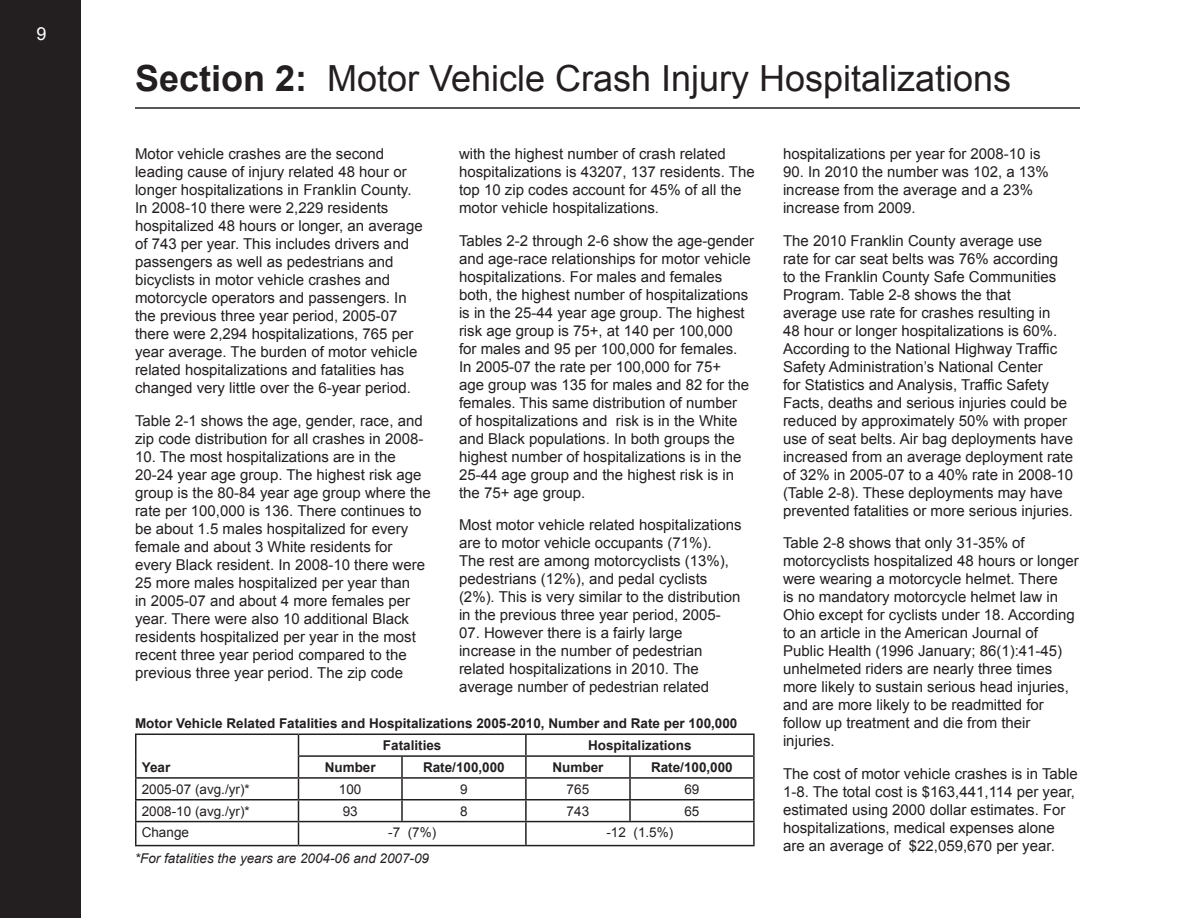
<style>
.page{position:relative;width:1188px;height:918px;background:#fff}
.page>*{position:absolute;margin:0;border:0;box-sizing:border-box;transform-origin:0 0}
.t1{font:36px "Arial";color:#231f20}
.t2{font:18px "Arial";color:#fff}
.t3{font:15px/18px "Arial";color:#231f20}
.t4{font:700 13.5px "Arial";color:#231f20}
.t5{font:13.5px "Arial";color:#231f20}
.t6{font:italic 13.5px "Arial";color:#231f20}
.s1{font-weight:700}
</style>
<div class="page">
<div style="left:0;top:0;width:81px;height:918px;background:#231f20"></div>
<hr style="left:135px;top:107px;width:945px;height:2px;background:#231f20">
<hr style="left:135px;top:734px;width:163px;height:1px;background:#231f20">
<hr style="left:298px;top:734px;width:104px;height:1px;background:#231f20">
<hr style="left:402px;top:734px;width:124px;height:1px;background:#231f20">
<hr style="left:526px;top:734px;width:104px;height:1px;background:#231f20">
<hr style="left:525px;top:735px;width:2px;height:20px;background:#231f20">
<hr style="left:630px;top:734px;width:125px;height:1px;background:#231f20">
<hr style="left:753px;top:735px;width:2px;height:20px;background:#231f20">
<hr style="left:298px;top:755px;width:104px;height:2px;background:#231f20">
<hr style="left:402px;top:755px;width:124px;height:2px;background:#231f20">
<hr style="left:401px;top:757px;width:2px;height:20px;background:#231f20">
<hr style="left:526px;top:755px;width:104px;height:2px;background:#231f20">
<hr style="left:525px;top:757px;width:2px;height:20px;background:#231f20">
<hr style="left:630px;top:755px;width:125px;height:2px;background:#231f20">
<hr style="left:629px;top:757px;width:2px;height:20px;background:#231f20">
<hr style="left:753px;top:757px;width:2px;height:20px;background:#231f20">
<hr style="left:135px;top:777px;width:163px;height:2px;background:#231f20">
<hr style="left:298px;top:777px;width:104px;height:2px;background:#231f20">
<hr style="left:402px;top:777px;width:124px;height:2px;background:#231f20">
<hr style="left:401px;top:779px;width:2px;height:20px;background:#231f20">
<hr style="left:526px;top:777px;width:104px;height:2px;background:#231f20">
<hr style="left:525px;top:779px;width:2px;height:20px;background:#231f20">
<hr style="left:630px;top:777px;width:125px;height:2px;background:#231f20">
<hr style="left:629px;top:779px;width:2px;height:20px;background:#231f20">
<hr style="left:753px;top:779px;width:2px;height:20px;background:#231f20">
<hr style="left:135px;top:799px;width:163px;height:1px;background:#231f20">
<hr style="left:298px;top:799px;width:104px;height:1px;background:#231f20">
<hr style="left:402px;top:799px;width:124px;height:1px;background:#231f20">
<hr style="left:401px;top:800px;width:2px;height:21px;background:#231f20">
<hr style="left:526px;top:799px;width:104px;height:1px;background:#231f20">
<hr style="left:525px;top:800px;width:2px;height:21px;background:#231f20">
<hr style="left:630px;top:799px;width:125px;height:1px;background:#231f20">
<hr style="left:629px;top:800px;width:2px;height:21px;background:#231f20">
<hr style="left:753px;top:800px;width:2px;height:21px;background:#231f20">
<hr style="left:135px;top:821px;width:163px;height:1px;background:#231f20">
<svg style="left:135px;top:735px;width:1px;height:110px"></svg>
<hr style="left:298px;top:821px;width:104px;height:1px;background:#231f20">
<svg style="left:298px;top:735px;width:1px;height:110px"></svg>
<hr style="left:402px;top:821px;width:124px;height:1px;background:#231f20">
<hr style="left:526px;top:821px;width:104px;height:1px;background:#231f20">
<hr style="left:525px;top:822px;width:2px;height:23px;background:#231f20">
<hr style="left:630px;top:821px;width:125px;height:1px;background:#231f20">
<hr style="left:753px;top:822px;width:2px;height:23px;background:#231f20">
<hr style="left:135px;top:845px;width:163px;height:1px;background:#231f20">
<hr style="left:298px;top:845px;width:104px;height:1px;background:#231f20">
<hr style="left:402px;top:845px;width:124px;height:1px;background:#231f20">
<hr style="left:526px;top:845px;width:104px;height:1px;background:#231f20">
<hr style="left:630px;top:845px;width:125px;height:1px;background:#231f20">
<p class="t2" style="left:36px;top:22px;width:12px">9</p>
<h1 class="t1" style="left:135px;top:55px;width:878px"><span class="s1">Section 2:</span> Motor Vehicle Crash Injury Hospitalizations</h1>
<p class="t3" style="left:135px;top:145px;width:289px">Motor vehicle crashes are the second leading cause of injury related 48 hour or longer hospitalizations in Franklin County.<br>In 2008-10 there were 2,229 residents hospitalized 48 hours or longer, an average of 743 per year. This includes drivers and passengers as well as pedestrians and bicyclists in motor vehicle crashes and motorcycle operators and passengers. In the previous three year period, 2005-07 there were 2,294 hospitalizations, 765 per year average. The burden of motor vehicle related hospitalizations and fatalities has changed very little over the 6-year period.</p>
<p class="t3" style="left:135px;top:412px;width:290px">Table 2-1 shows the age, gender, race, and zip code distribution for all crashes in 2008-</p>
<p class="t3" style="left:135px;top:448px;width:297px">10. The most hospitalizations are in the 20-24 year age group. The highest risk age group is the 80-84 year age group where the rate per 100,000 is 136. There continues to be about 1.5 males hospitalized for every female and about 3 White residents for every Black resident. In 2008-10 there were 25 more males hospitalized per year than<br>in 2005-07 and about 4 more females per year. There were also 10 additional Black residents hospitalized per year in the most recent three year period compared to the previous three year period. The zip code</p>
<p class="t3" style="left:459px;top:145px;width:297px">with the highest number of crash related hospitalizations is 43207, 137 residents. The top 10 zip codes account for 45% of all the motor vehicle hospitalizations.</p>
<p class="t3" style="left:459px;top:232px;width:297px">Tables 2-2 through 2-6 show the age-gender and age-race relationships for motor vehicle hospitalizations. For males and females both, the highest number of hospitalizations is in the 25-44 year age group. The highest risk age group is 75+, at 140 per 100,000 for males and 95 per 100,000 for females.<br>In 2005-07 the rate per 100,000 for 75+<br>age group was 135 for males and 82 for the females. This same distribution of number<br>of hospitalizations and risk is in the White and Black populations. In both groups the highest number of hospitalizations is in the 25-44 age group and the highest risk is in the 75+ age group.</p>
<p class="t3" style="left:459px;top:516px;width:284px">Most motor vehicle related hospitalizations are to motor vehicle occupants (71%).<br>The rest are among motorcyclists (13%), pedestrians (12%), and pedal cyclists (2%). This is very similar to the distribution in the previous three year period, 2005-</p>
<p class="t3" style="left:459px;top:624px;width:252px">07. However there is a fairly large increase in the number of pedestrian related hospitalizations in 2010. The average number of pedestrian related</p>
<p class="t4" style="left:135px;top:714px;width:604px">Motor Vehicle Related Fatalities and Hospitalizations 2005-2010, Number and Rate per 100,000</p>
<p class="t4" style="left:142px;top:758px;width:30px">Year</p>
<p class="t4" style="left:383px;top:736px;width:60px">Fatalities</p>
<p class="t4" style="left:588px;top:736px;width:105px">Hospitalizations</p>
<p class="t4" style="left:325px;top:758px;width:53px">Number</p>
<p class="t4" style="left:423px;top:758px;width:83px">Rate/100,000</p>
<p class="t4" style="left:552px;top:758px;width:53px">Number</p>
<p class="t4" style="left:651px;top:758px;width:83px">Rate/100,000</p>
<p class="t5" style="left:142px;top:780px;width:110px">2005-07 (avg./yr)*</p>
<p class="t5" style="left:339px;top:780px;width:24px">100</p>
<p class="t5" style="left:460px;top:780px;width:9px">9</p>
<p class="t5" style="left:567px;top:780px;width:24px">765</p>
<p class="t5" style="left:684px;top:780px;width:17px">69</p>
<p class="t5" style="left:142px;top:802px;width:110px">2008-10 (avg./yr)*</p>
<p class="t5" style="left:343px;top:802px;width:17px">93</p>
<p class="t5" style="left:460px;top:802px;width:9px">8</p>
<p class="t5" style="left:567px;top:802px;width:24px">743</p>
<p class="t5" style="left:684px;top:802px;width:17px">65</p>
<p class="t5" style="left:142px;top:824px;width:49px">Change</p>
<p class="t5" style="left:388px;top:824px;width:50px">-7 (7%)</p>
<p class="t5" style="left:607px;top:824px;width:68px">-12 (1.5%)</p>
<p class="t6" style="left:135px;top:850px;width:296px">*For fatalities the years are 2004-06 and 2007-09</p>
<p class="t3" style="left:783px;top:145px;width:259px">hospitalizations per year for 2008-10 is</p>
<p class="t3" style="left:783px;top:163px;width:267px">90. In 2010 the number was 102, a 13% increase from the average and a 23% increase from 2009.</p>
<p class="t3" style="left:783px;top:232px;width:292px">The 2010 Franklin County average use<br>rate for car seat belts was 76% according to the Franklin County Safe Communities Program. Table 2-8 shows the that<br>average use rate for crashes resulting in<br>48 hour or longer hospitalizations is 60%.<br>According to the National Highway Traffic Safety Administration’s National Center<br>for Statistics and Analysis, Traffic Safety Facts, deaths and serious injuries could be reduced by approximately 50% with proper use of seat belts. Air bag deployments have increased from an average deployment rate of 32% in 2005-07 to a 40% rate in 2008-10 (Table 2-8). These deployments may have prevented fatalities or more serious injuries.</p>
<p class="t3" style="left:783px;top:534px;width:297px">Table 2-8 shows that only 31-35% of motorcyclists hospitalized 48 hours or longer were wearing a motorcycle helmet. There<br>is no mandatory motorcycle helmet law in Ohio except for cyclists under 18. According to an article in the American Journal of Public Health (1996 January; 86(1):41-45) unhelmeted riders are nearly three times more likely to sustain serious head injuries, and are more likely to be readmitted for follow up treatment and die from their injuries.</p>
<p class="t3" style="left:783px;top:765px;width:296px">The cost of motor vehicle crashes is in Table 1-8. The total cost is $163,441,114 per year, estimated using 2000 dollar estimates. For hospitalizations, medical expenses alone are an average of $22,059,670 per year.</p>
</div>
